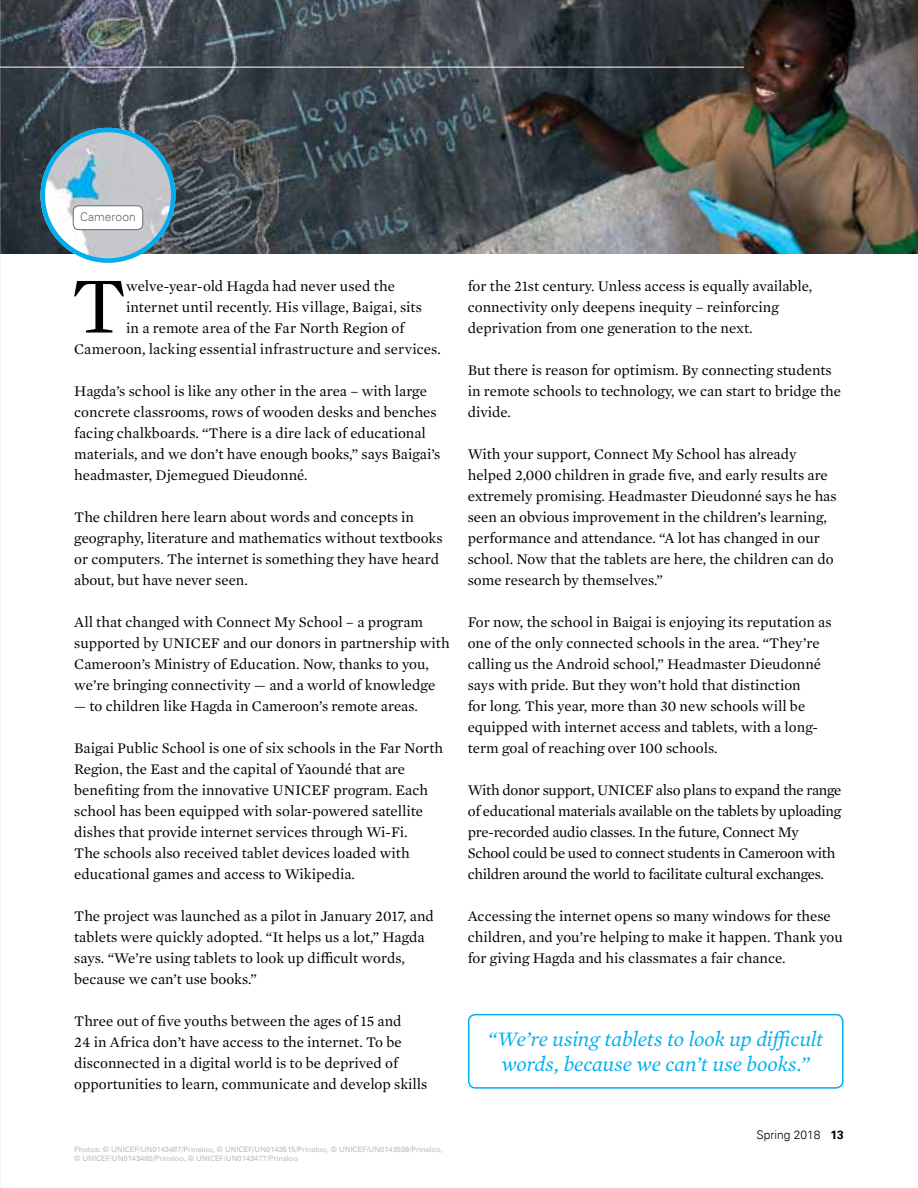
<style>
.page{position:relative;width:918px;height:1188px;background:#fff}
.page>*{position:absolute;margin:0;border:0;box-sizing:border-box;transform-origin:0 0}
.t1{font:81px "Mercury Text G1";color:#000}
.t2{font:italic 21px/25.2px "Mercury Text G1";letter-spacing:-.005em;color:#00aeef;text-align:center}
.t3{font:15px/21px "Mercury Text G1";color:#000}
.t4{font:15px/21px "Mercury Text G1";letter-spacing:-.02em;color:#000}
.t5{font:300 12px "Univers";color:#000}
.t6{font:300 12px "Univers";color:#696b73}
.t7{font:7.5px/9px "Univers";color:#a9aaaf}
.s1{font-weight:700}
</style>
<div class="page">
<img style="left:1px;top:0;width:917px;height:254px">
<img style="left:0;top:0;width:1px;height:1188px">
<hr style="left:0;top:67px;width:744px;height:1px;background:#fff">
<img style="left:40px;top:128px;width:136px;height:135px;border-radius:68px">
<div style="left:40px;top:128px;width:136px;height:135px;border:4px solid #00aeef;border-radius:50%"></div>
<div style="left:73px;top:206px;width:70px;height:24px;background:#fff;border-radius:6px"></div>
<div style="left:73px;top:206px;width:70px;height:24px;border:1px solid #696b73;border-radius:6px"></div>
<div style="left:468px;top:1014px;width:375px;height:75px;border:2px solid #00aeef;border-radius:7px"></div>
<p class="t6" style="left:80px;top:212px;width:57px">Cameroon</p>
<h1 class="t1" style="left:72px;top:247px;width:56px">T</h1>
<p class="t3" style="left:126px;top:274px;width:270px">welve-year-old Hagda had never used the</p>
<p class="t3" style="left:126px;top:295px;width:297px">internet until recently. His village, Baigai, sits</p>
<p class="t3" style="left:126px;top:316px;width:280px">in a remote area of the Far North Region of</p>
<p class="t3" style="left:74px;top:337px;width:368px">Cameroon, lacking essential infrastructure and services.</p>
<p class="t3" style="left:74px;top:379px;width:368px">Hagda’s school is like any other in the area – with large concrete classrooms, rows of wooden desks and benches facing chalkboards. “There is a dire lack of educational materials, and we don’t have enough books,” says Baigai’s headmaster, Djemegued Dieudonné.</p>
<p class="t3" style="left:74px;top:505px;width:370px">The children here learn about words and concepts in geography, literature and mathematics without textbooks or computers. The internet is something they have heard about, but have never seen.</p>
<p class="t3" style="left:74px;top:610px;width:377px">All that changed with Connect My School – a program supported by UNICEF and our donors in partnership with Cameroon’s Ministry of Education. Now, thanks to you, we’re bringing connectivity — and a world of knowledge</p>
<p class="t3" style="left:74px;top:694px;width:345px">— to children like Hagda in Cameroon’s remote areas.</p>
<p class="t3" style="left:74px;top:736px;width:370px">Baigai Public School is one of six schools in the Far North Region, the East and the capital of Yaoundé that are benefiting from the innovative UNICEF program. Each school has been equipped with solar-powered satellite dishes that provide internet services through Wi-Fi.<br>The schools also received tablet devices loaded with educational games and access to Wikipedia.</p>
<p class="t3" style="left:74px;top:904px;width:361px">The project was launched as a pilot in January 2017, and tablets were quickly adopted. “It helps us a lot,” Hagda says. “We’re using tablets to look up difficult words, because we can’t use books.”</p>
<p class="t3" style="left:74px;top:1009px;width:355px">Three out of five youths between the ages of 15 and<br>24 in Africa don’t have access to the internet. To be disconnected in a digital world is to be deprived of opportunities to learn, communicate and develop skills</p>
<p class="t7" style="left:74px;top:1145px;width:370px">Photos: © UNICEF/UN0143487/Prinsloo, © UNICEF/UN0143515/Prinsloo, © UNICEF/UN0143509/Prinsloo, © UNICEF/UN0143480/Prinsloo, © UNICEF/UN0143477/Prinsloo</p>
<p class="t3" style="left:468px;top:274px;width:346px">for the 21st century. Unless access is equally available, connectivity only deepens inequity – reinforcing deprivation from one generation to the next.</p>
<p class="t3" style="left:468px;top:358px;width:375px">But there is reason for optimism. By connecting students in remote schools to technology, we can start to bridge the divide.</p>
<p class="t3" style="left:468px;top:442px;width:370px">With your support, Connect My School has already helped 2,000 children in grade five, and early results are extremely promising. Headmaster Dieudonné says he has seen an obvious improvement in the children’s learning, performance and attendance. “A lot has changed in our school. Now that the tablets are here, the children can do some research by themselves.”</p>
<p class="t3" style="left:468px;top:610px;width:365px">For now, the school in Baigai is enjoying its reputation as one of the only connected schools in the area. “They’re calling us the Android school,” Headmaster Dieudonné says with pride. But they won’t hold that distinction<br>for long. This year, more than 30 new schools will be equipped with internet access and tablets, with a long&shy;term goal of reaching over 100 schools.</p>
<p class="t4" style="left:468px;top:778px;width:375px">With donor support, UNICEF also plans to expand the range of educational materials available on the tablets by uploading pre-recorded audio classes. In the future, Connect My School could be used to connect students in Cameroon with children around the world to facilitate cultural exchanges.</p>
<p class="t3" style="left:468px;top:904px;width:377px">Accessing the internet opens so many windows for these children, and you’re helping to make it happen. Thank you for giving Hagda and his classmates a fair chance.</p>
<h2 class="t2" style="left:488px;top:1025px;width:337px">“We’re using tablets to look up difficult words, because we can’t use books.”</h2>
<p class="t5" style="left:756px;top:1130px;width:89px">Spring 2018 <span class="s1">13</span></p>
</div>
